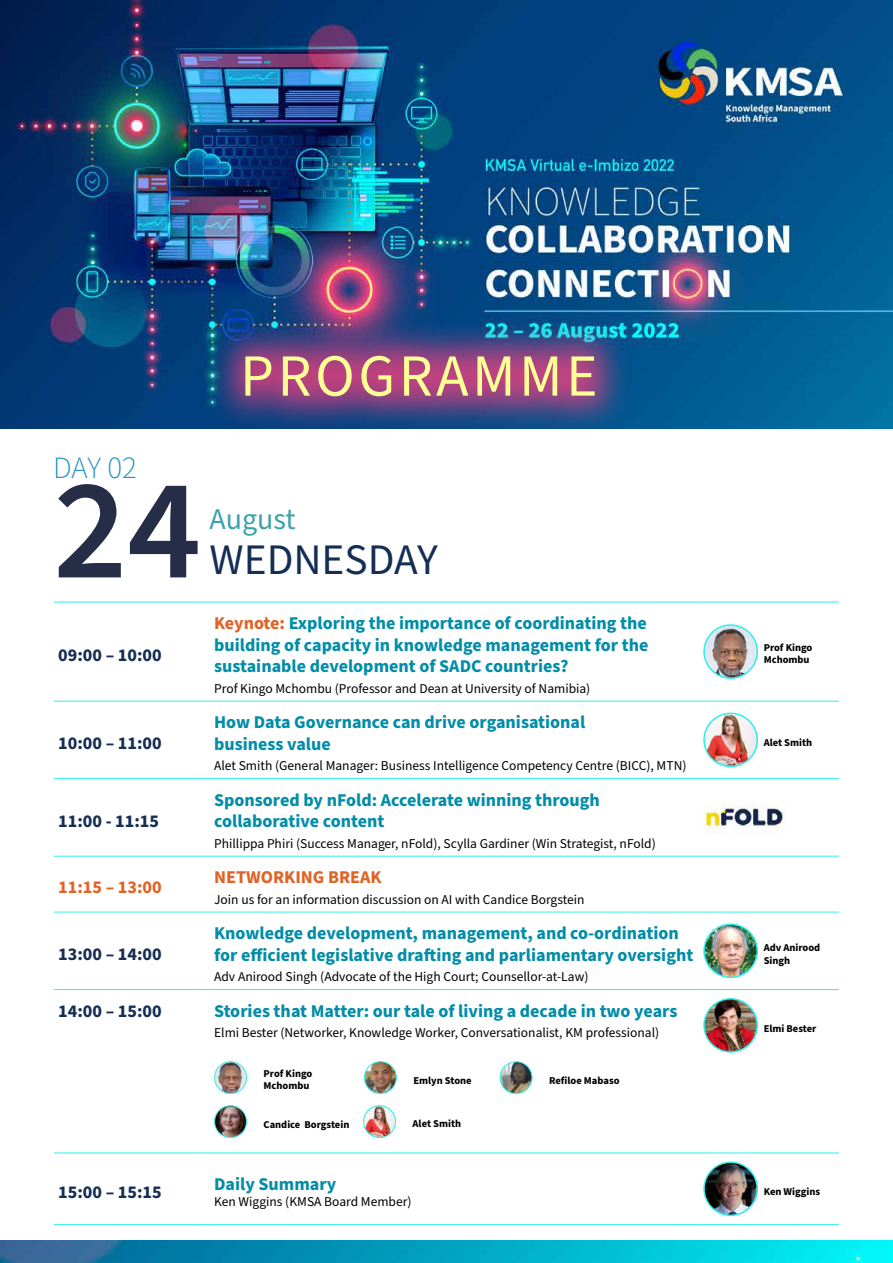
<style>
.page{position:relative;width:893px;height:1263px;background:#fff}
.page>*{position:absolute;margin:0;border:0;box-sizing:border-box;transform-origin:0 0}
.t1{font:600 144px "Source Sans Pro";color:#262e47}
.t2{font:59.7px "Source Sans Pro";letter-spacing:.06em;color:#feff95}
.t3{font:43.5px "Source Sans Pro";color:#152e54}
.t4{font:300 30.9px "Source Sans Pro";color:#2191c1}
.t5{font:30px "Source Sans Pro";color:#3ca2aa}
.t6{font:700 18px/21.6px "Source Sans Pro";color:#038da7}
.t7{font:700 18px "Source Sans Pro";color:#152e54}
.t8{font:700 18px "Source Sans Pro";color:#e06327}
.t9{font:13.5px "Source Sans Pro";color:#000}
.t10{font:700 10.5px/12.6px "Source Sans Pro";color:#000}
.s1{color:#e06327}
</style>
<div class="page">
<img style="left:0;top:0;width:893px;height:1263px">
<div style="left:0;top:429px;width:893px;height:810px;background:#fff"></div>
<hr style="left:54px;top:602px;width:139px;height:1px;background:#2eefea">
<hr style="left:54px;top:701px;width:139px;height:1px;background:#2eefea">
<hr style="left:54px;top:778px;width:139px;height:1px;background:#2eefea">
<hr style="left:54px;top:856px;width:139px;height:1px;background:#2eefea">
<hr style="left:54px;top:912px;width:139px;height:1px;background:#2eefea">
<hr style="left:54px;top:989px;width:139px;height:1px;background:#2eefea">
<hr style="left:54px;top:1152px;width:139px;height:1px;background:#2eefea">
<hr style="left:54px;top:1224px;width:139px;height:1px;background:#2eefea">
<svg style="left:193px;top:602px;width:17px;height:1px"></svg>
<hr style="left:210px;top:602px;width:489px;height:1px;background:#2eefea">
<hr style="left:699px;top:602px;width:140px;height:1px;background:#2eefea">
<svg style="left:193px;top:701px;width:17px;height:1px"></svg>
<hr style="left:210px;top:701px;width:489px;height:1px;background:#2eefea">
<hr style="left:699px;top:701px;width:140px;height:1px;background:#2eefea">
<svg style="left:193px;top:778px;width:17px;height:1px"></svg>
<hr style="left:210px;top:778px;width:489px;height:1px;background:#2eefea">
<hr style="left:699px;top:778px;width:140px;height:1px;background:#2eefea">
<svg style="left:193px;top:856px;width:17px;height:1px"></svg>
<hr style="left:210px;top:856px;width:489px;height:1px;background:#2eefea">
<hr style="left:699px;top:856px;width:140px;height:1px;background:#2eefea">
<svg style="left:193px;top:912px;width:17px;height:1px"></svg>
<hr style="left:210px;top:912px;width:489px;height:1px;background:#2eefea">
<hr style="left:699px;top:912px;width:140px;height:1px;background:#2eefea">
<svg style="left:193px;top:989px;width:17px;height:1px"></svg>
<hr style="left:210px;top:989px;width:489px;height:1px;background:#2eefea">
<hr style="left:699px;top:989px;width:140px;height:1px;background:#2eefea">
<svg style="left:193px;top:1152px;width:17px;height:1px"></svg>
<hr style="left:210px;top:1152px;width:489px;height:1px;background:#2eefea">
<hr style="left:699px;top:1152px;width:140px;height:1px;background:#2eefea">
<svg style="left:193px;top:1224px;width:17px;height:1px"></svg>
<hr style="left:210px;top:1224px;width:489px;height:1px;background:#2eefea">
<hr style="left:699px;top:1224px;width:140px;height:1px;background:#2eefea">
<img style="left:704px;top:625px;width:53px;height:53px;border-radius:27px">
<div style="left:703px;top:624px;width:55px;height:55px;border:2px solid #2eefea;border-radius:50%"></div>
<img style="left:704px;top:713px;width:53px;height:53px;border-radius:27px">
<div style="left:703px;top:712px;width:55px;height:55px;border:2px solid #2eefea;border-radius:50%"></div>
<img style="left:703px;top:800px;width:83px;height:34px">
<img style="left:704px;top:924px;width:53px;height:53px;border-radius:27px">
<div style="left:703px;top:923px;width:55px;height:55px;border:2px solid #2eefea;border-radius:50%"></div>
<img style="left:704px;top:999px;width:53px;height:53px;border-radius:27px">
<div style="left:703px;top:998px;width:55px;height:55px;border:2px solid #2eefea;border-radius:50%"></div>
<img style="left:215px;top:1062px;width:31px;height:31px;border-radius:16px">
<div style="left:214px;top:1061px;width:33px;height:33px;border:1px solid #2eefea;border-radius:50%"></div>
<img style="left:364px;top:1062px;width:32px;height:31px;border-radius:16px">
<div style="left:364px;top:1061px;width:33px;height:33px;border:1px solid #2eefea;border-radius:50%"></div>
<img style="left:500px;top:1062px;width:32px;height:31px;border-radius:16px">
<div style="left:500px;top:1061px;width:32px;height:33px;border:1px solid #2eefea;border-radius:50%"></div>
<img style="left:215px;top:1106px;width:31px;height:31px;border-radius:16px">
<div style="left:214px;top:1105px;width:33px;height:33px;border:1px solid #2eefea;border-radius:50%"></div>
<img style="left:364px;top:1106px;width:31px;height:31px;border-radius:16px">
<div style="left:363px;top:1105px;width:33px;height:33px;border:1px solid #2eefea;border-radius:50%"></div>
<img style="left:704px;top:1162px;width:53px;height:53px;border-radius:27px">
<div style="left:703px;top:1161px;width:55px;height:55px;border:2px solid #2eefea;border-radius:50%"></div>
<div style="left:206px;top:317px;width:428px;height:118px;background:#ff417f;opacity:.75"></div>
<h2 class="t2" style="left:240px;top:336px;width:359px">PROGRAMME</h2>
<h3 class="t4" style="left:53px;top:447px;width:85px">DAY 02</h3>
<h1 class="t1" style="left:53px;top:433px;width:150px">24</h1>
<h3 class="t5" style="left:210px;top:499px;width:88px">August</h3>
<h3 class="t3" style="left:210px;top:530px;width:230px">WEDNESDAY</h3>
<p class="t7" style="left:58px;top:643px;width:105px">09:00 – 10:00</p>
<p class="t7" style="left:58px;top:731px;width:105px">10:00 – 11:00</p>
<p class="t7" style="left:58px;top:808px;width:102px">11:00 - 11:15</p>
<p class="t8" style="left:58px;top:875px;width:105px">11:15 – 13:00</p>
<p class="t7" style="left:58px;top:942px;width:105px">13:00 – 14:00</p>
<p class="t6" style="left:214px;top:613px;width:436px;text-align:justify"><span class="s1">Keynote:</span> Exploring the importance of coordinating the building of capacity in knowledge management for the sustainable development of SADC countries?</p>
<p class="t9" style="left:214px;top:679px;width:378px">Prof Kingo Mchombu (Professor and Dean at University of Namibia)</p>
<p class="t6" style="left:214px;top:712px;width:373px">How Data Governance can drive organisational business value</p>
<p class="t9" style="left:214px;top:757px;width:474px">Alet Smith (General Manager: Business Intelligence Competency Centre (BICC), MTN)</p>
<p class="t6" style="left:214px;top:789px;width:387px">Sponsored by nFold: Accelerate winning through collaborative content</p>
<p class="t9" style="left:214px;top:834px;width:443px">Phillippa Phiri (Success Manager, nFold), Scylla Gardiner (Win Strategist, nFold)</p>
<p class="t8" style="left:214px;top:865px;width:169px">NETWORKING BREAK</p>
<p class="t9" style="left:214px;top:890px;width:372px">Join us for an information discussion on AI with Candice Borgstein</p>
<p class="t6" style="left:214px;top:923px;width:481px">Knowledge development, management, and co-ordination for efficient legislative drafting and parliamentary oversight</p>
<p class="t9" style="left:214px;top:967px;width:376px">Adv Anirood Singh (Advocate of the High Court; Counsellor-at-Law)</p>
<p class="t10" style="left:764px;top:641px;width:50px">Prof Kingo<br>Mchombu</p>
<p class="t10" style="left:764px;top:737px;width:50px">Alet Smith</p>
<p class="t10" style="left:764px;top:942px;width:58px">Adv Anirood<br>Singh</p>
<p class="t7" style="left:58px;top:998px;width:105px">14:00 – 15:00</p>
<p class="t6" style="left:214px;top:1000px;width:465px">Stories that Matter: our tale of living a decade in two years</p>
<p class="t9" style="left:214px;top:1023px;width:447px">Elmi Bester (Networker, Knowledge Worker, Conversationalist, KM professional)</p>
<p class="t10" style="left:764px;top:1022px;width:54px">Elmi Bester</p>
<p class="t10" style="left:264px;top:1067px;width:50px">Prof Kingo<br>Mchombu</p>
<p class="t10" style="left:413px;top:1074px;width:60px">Emlyn Stone</p>
<p class="t10" style="left:549px;top:1074px;width:72px">Refiloe Mabaso</p>
<p class="t10" style="left:264px;top:1118px;width:87px">Candice Borgstein</p>
<p class="t10" style="left:413px;top:1118px;width:50px">Alet Smith</p>
<p class="t7" style="left:58px;top:1180px;width:105px">15:00 – 15:15</p>
<p class="t6" style="left:214px;top:1173px;width:124px">Daily Summary</p>
<p class="t9" style="left:214px;top:1192px;width:199px">Ken Wiggins (KMSA Board Member)</p>
<p class="t10" style="left:764px;top:1186px;width:58px">Ken Wiggins</p>
</div>
